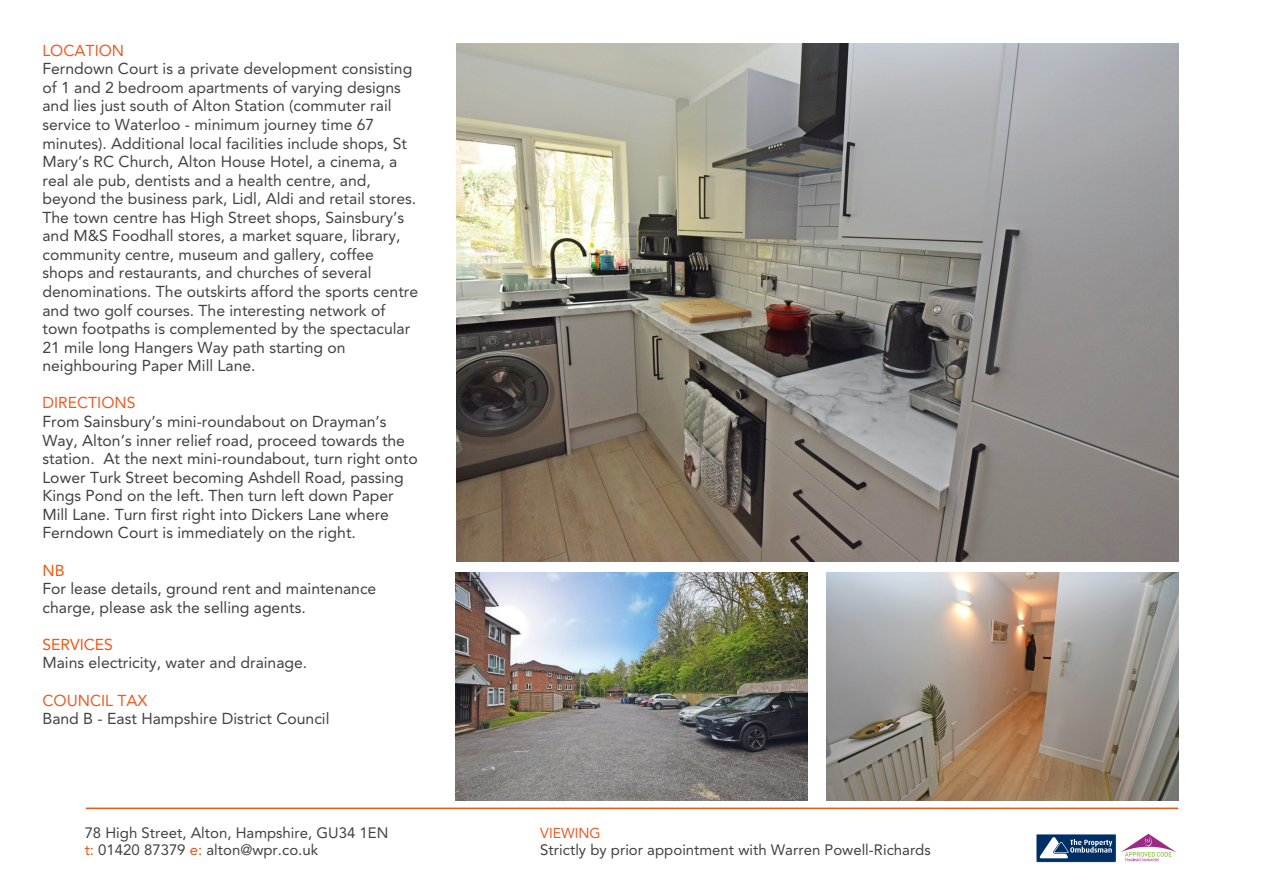
<style>
.page{position:relative;width:1263px;height:893px;background:#fff}
.page>*{position:absolute;margin:0;border:0;box-sizing:border-box;transform-origin:0 0}
.t1{font:15.75px/18.6px "Avenir LT Std";color:#424242}
.t2{font:15.75px/18.6px "Avenir LT Std";color:#404040}
.t3{font:15.75px "Avenir LT Std";color:#eb5b25}
.t4{font:15.75px "Avenir LT Std";color:#f25513}
.t5{font:15px/17.7px "Avenir LT Std";color:#424242}
.t6{font:14.25px "Avenir LT Std";color:#eb5b25}
.s1{color:#f25513}
</style>
<div class="page">
<img style="left:456px;top:572px;width:351px;height:229px">
<img style="left:827px;top:572px;width:351px;height:229px">
<img style="left:456px;top:44px;width:722px;height:517px">
<hr style="left:86px;top:807px;width:1092px;height:2px;background:#f25513">
<svg style="left:1036px;top:834px;width:140px;height:28px"></svg>
<p class="t3" style="left:42px;top:44px;width:83px">LOCATION</p>
<p class="t1" style="left:42px;top:61px;width:377px">Ferndown Court is a private development consisting of 1 and 2 bedroom apartments of varying designs and lies just south of Alton Station (commuter rail service to Waterloo - minimum journey time 67 minutes). Additional local facilities include shops, St Mary’s RC Church, Alton House Hotel, a cinema, a real ale pub, dentists and a health centre, and, beyond the business park, Lidl, Aldi and retail stores.<br>The town centre has High Street shops, Sainsbury’s and M&amp;S Foodhall stores, a market square, library, community centre, museum and gallery, coffee shops and restaurants, and churches of several denominations. The outskirts afford the sports centre and two golf courses. The interesting network of town footpaths is complemented by the spectacular 21 mile long Hangers Way path starting on neighbouring Paper Mill Lane.</p>
<p class="t3" style="left:42px;top:397px;width:95px">DIRECTIONS</p>
<p class="t2" style="left:42px;top:414px;width:377px">From Sainsbury’s mini-roundabout on Drayman’s Way, Alton’s inner relief road, proceed towards the station. At the next mini-roundabout, turn right onto Lower Turk Street becoming Ashdell Road, passing Kings Pond on the left. Then turn left down Paper Mill Lane. Turn first right into Dickers Lane where Ferndown Court is immediately on the right.</p>
<p class="t4" style="left:42px;top:564px;width:24px">NB</p>
<p class="t2" style="left:42px;top:581px;width:335px">For lease details, ground rent and maintenance charge, please ask the selling agents.</p>
<p class="t4" style="left:42px;top:638px;width:72px">SERVICES</p>
<p class="t1" style="left:42px;top:655px;width:266px">Mains electricity, water and drainage.</p>
<p class="t3" style="left:42px;top:694px;width:107px">COUNCIL TAX</p>
<p class="t1" style="left:42px;top:711px;width:288px">Band B - East Hampshire District Council</p>
<p class="t5" style="left:85px;top:825px;width:305px">78 High Street, Alton, Hampshire, GU34 1EN <span class="s1">t:</span> 01420 87379 <span class="s1">e:</span> alton@wpr.co.uk</p>
<p class="t6" style="left:540px;top:827px;width:62px">VIEWING</p>
<p class="t5" style="left:540px;top:842px;width:392px">Strictly by prior appointment with Warren Powell-Richards</p>
</div>
